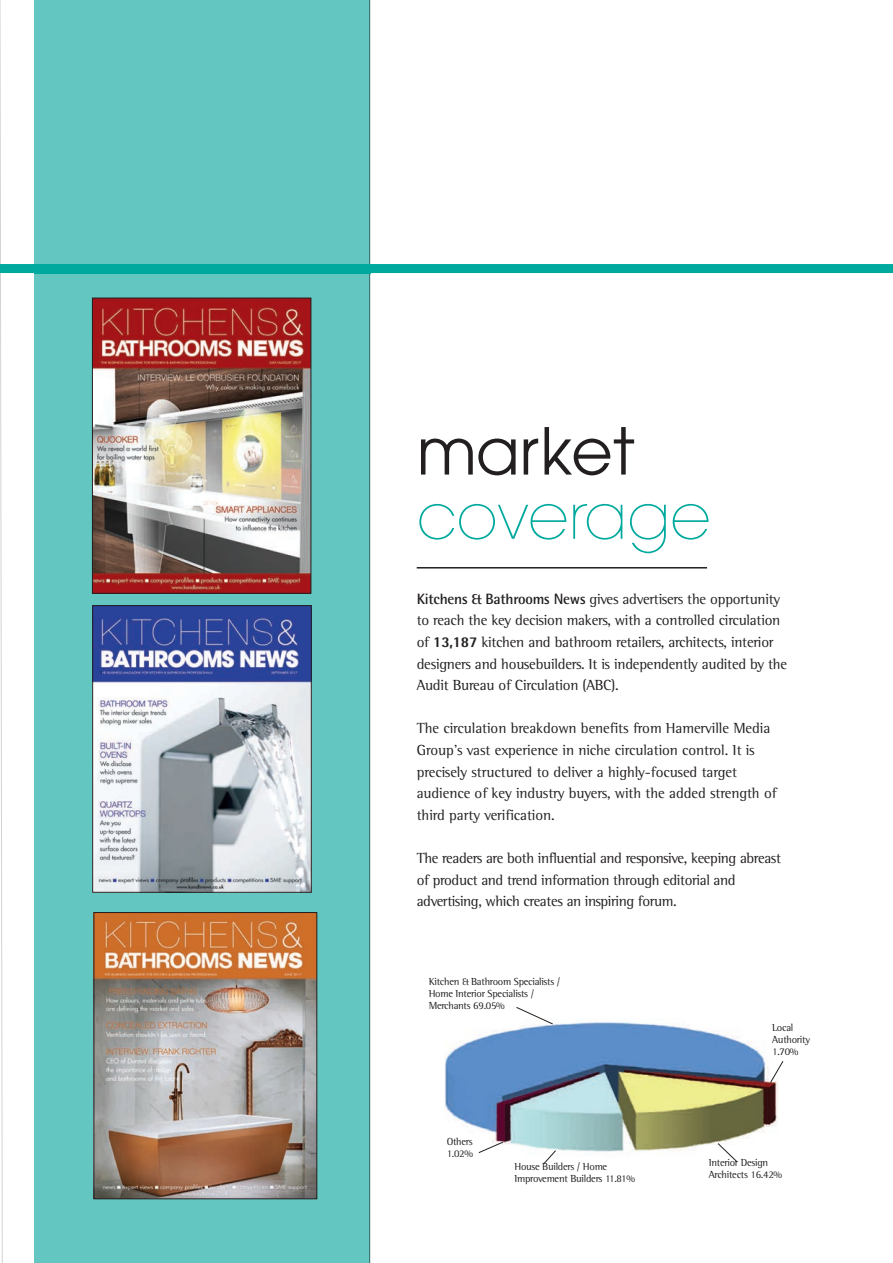
<style>
.page{position:relative;width:893px;height:1263px;background:#fff}
.page>*{position:absolute;margin:0;border:0;box-sizing:border-box;transform-origin:0 0}
.t1{font:200 64.2px "Avant Garde";color:#00a99d}
.t2{font:64.2px "Avant Garde";color:#231f20}
.t3{font:15px/21.6px "Rotis Semi Serif";letter-spacing:-.015em;color:#231f20}
.t4{font:10.5px/12px "Rotis Semi Serif";letter-spacing:-.025em;color:#231f20}
.s1{font-family:"Rotis Semi Sans";font-weight:700}
.s2{font-family:"Rotis Semi Sans";font-weight:800}
</style>
<div class="page">
<hr style="left:417px;top:567px;width:290px;height:1px;background:#231f20">
<svg style="left:0;top:0;width:3px;height:1263px"></svg>
<div style="left:0;top:264px;width:893px;height:9px;background:#00a99d"></div>
<div style="left:34px;top:0;width:335px;height:1263px;background:#64c6c1"></div>
<hr style="left:369px;top:0;width:1px;height:264px;background:#3d817e">
<hr style="left:369px;top:273px;width:1px;height:990px;background:#3d817e">
<div style="left:34px;top:264px;width:336px;height:9px;background:#00a99d"></div>
<img style="left:94px;top:300px;width:215px;height:292px">
<div style="left:92px;top:298px;width:219px;height:296px;border:1px solid #231f20"></div>
<img style="left:94px;top:607px;width:216px;height:284px">
<div style="left:92px;top:605px;width:220px;height:288px;border:1px solid #231f20"></div>
<img style="left:96px;top:914px;width:219px;height:283px">
<div style="left:94px;top:912px;width:223px;height:287px;border:1px solid #231f20"></div>
<img style="left:444px;top:1022px;width:335px;height:130px">
<svg style="left:515px;top:1007px;width:39px;height:18px"></svg>
<svg style="left:478px;top:1141px;width:26px;height:12px"></svg>
<svg style="left:543px;top:1149px;width:14px;height:15px"></svg>
<svg style="left:717px;top:1142px;width:21px;height:20px"></svg>
<svg style="left:769px;top:1060px;width:15px;height:23px"></svg>
<h1 class="t2" style="left:417px;top:427px;width:219px">market</h1>
<h1 class="t1" style="left:417px;top:491px;width:295px">coverage</h1>
<p class="t3" style="left:417px;top:589px;width:372px"><span class="s1">Kitchens &amp; Bathrooms News</span> gives advertisers the opportunity to reach the key decision makers, with a controlled circulation of <span class="s2">13,187</span> kitchen and bathroom retailers, architects, interior designers and housebuilders. It is independently audited by the Audit Bureau of Circulation (ABC).</p>
<p class="t3" style="left:417px;top:719px;width:361px">The circulation breakdown benefits from Hamerville Media Group’s vast experience in niche circulation control. It is precisely structured to deliver a highly-focused target audience of key industry buyers, with the added strength of third party verification.</p>
<p class="t3" style="left:417px;top:849px;width:366px">The readers are both influential and responsive, keeping abreast of product and trend information through editorial and advertising, which creates an inspiring forum.</p>
<p class="t4" style="left:429px;top:976px;width:133px">Kitchen &amp; Bathroom Specialists /<br>Home Interior Specialists /<br>Merchants 69.05%</p>
<p class="t4" style="left:447px;top:1136px;width:28px">Others<br>1.02%</p>
<p class="t4" style="left:772px;top:1022px;width:39px">Local<br>Authority<br>1.70%</p>
<p class="t4" style="left:514px;top:1161px;width:122px">House Builders / Home<br>Improvement Builders 11.81%</p>
<p class="t4" style="left:709px;top:1158px;width:75px">Interior Design<br>Architects 16.42%</p>
</div>
